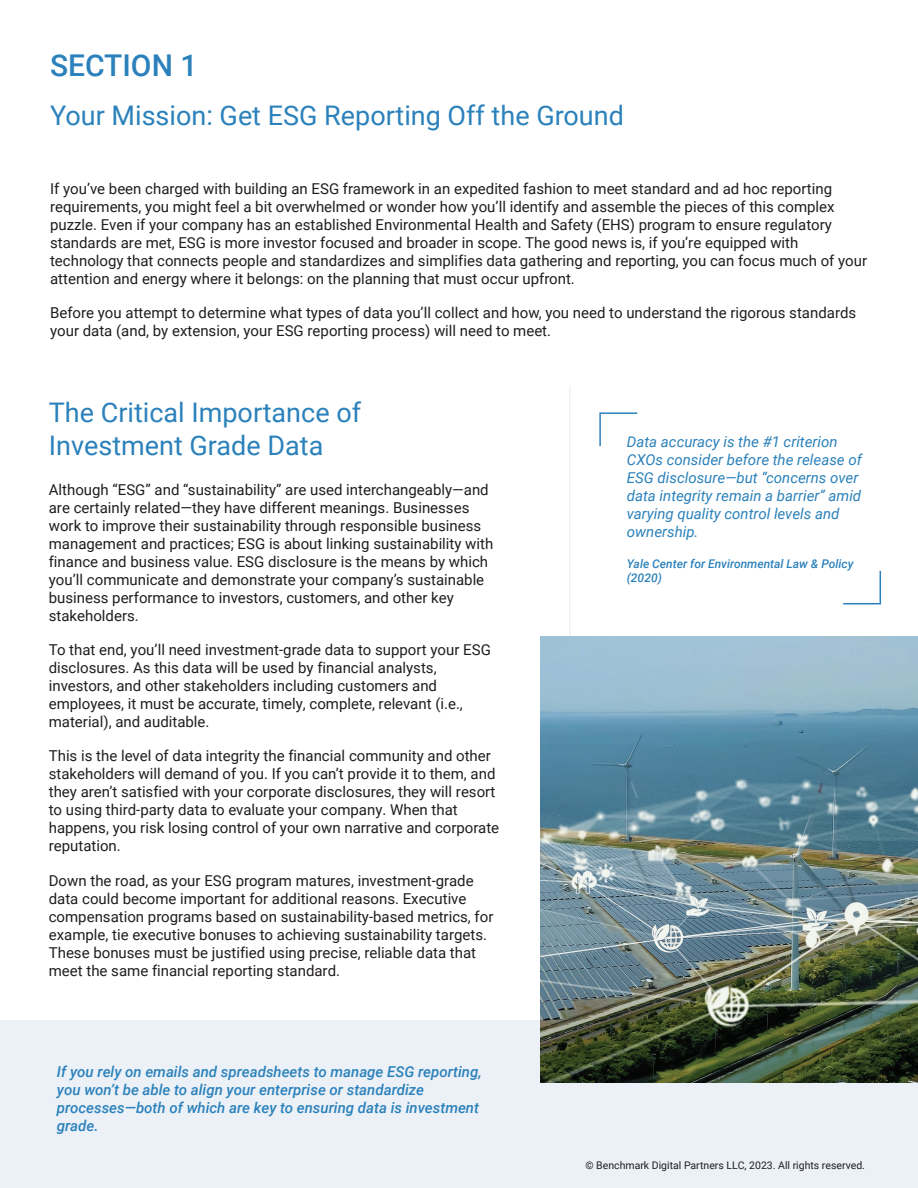
<style>
.page{position:relative;width:918px;height:1188px;background:#fff}
.page>*{position:absolute;margin:0;border:0;box-sizing:border-box;transform-origin:0 0}
.t1{font:500 30px "Roboto";color:#2b81bb}
.t2{font:27px/32.4px "Roboto";color:#2b81bb}
.t3{font:15px/18px "Roboto";color:#211d1e}
.t4{font:italic 500 15px/18px "Roboto";color:#2b81bb}
.t5{font:italic 15px/18px "Roboto";color:#2b81bb}
.t6{font:italic 500 12px/14.4px "Roboto";color:#2b81bb}
.t7{font:10.5px "Roboto";color:#211d1e}
</style>
<div class="page">
<hr style="left:570px;top:386px;width:1px;height:306px;background:#eaeaea">
<div style="left:0;top:1020px;width:918px;height:168px;background:#ebf1f7"></div>
<svg style="left:599px;top:412px;width:39px;height:34px"></svg>
<svg style="left:843px;top:570px;width:38px;height:35px"></svg>
<img style="left:540px;top:636px;width:378px;height:447px">
<h1 class="t1" style="left:50px;top:45px;width:149px">SECTION 1</h1>
<h2 class="t2" style="left:50px;top:98px;width:575px">Your Mission: Get ESG Reporting Off the Ground</h2>
<p class="t3" style="left:50px;top:179px;width:819px">If you’ve been charged with building an ESG framework in an expedited fashion to meet standard and ad hoc reporting requirements, you might feel a bit overwhelmed or wonder how you’ll identify and assemble the pieces of this complex puzzle. Even if your company has an established Environmental Health and Safety (EHS) program to ensure regulatory standards are met, ESG is more investor focused and broader in scope. The good news is, if you’re equipped with technology that connects people and standardizes and simplifies data gathering and reporting, you can focus much of your attention and energy where it belongs: on the planning that must occur upfront.</p>
<p class="t3" style="left:50px;top:303px;width:808px">Before you attempt to determine what types of data you’ll collect and how, you need to understand the rigorous standards your data (and, by extension, your ESG reporting process) will need to meet.</p>
<h2 class="t2" style="left:49px;top:395px;width:314px">The Critical Importance of<br>Investment Grade Data</h2>
<p class="t3" style="left:49px;top:480px;width:446px">Although “ESG” and “sustainability” are used interchangeably—and are certainly related—they have different meanings. Businesses work to improve their sustainability through responsible business management and practices; ESG is about linking sustainability with finance and business value. ESG disclosure is the means by which you’ll communicate and demonstrate your company’s sustainable business performance to investors, customers, and other key stakeholders.</p>
<p class="t3" style="left:49px;top:640px;width:444px">To that end, you’ll need investment-grade data to support your ESG disclosures. As this data will be used by financial analysts, investors, and other stakeholders including customers and employees, it must be accurate, timely, complete, relevant (i.e., material), and auditable.</p>
<p class="t3" style="left:49px;top:747px;width:452px">This is the level of data integrity the financial community and other stakeholders will demand of you. If you can’t provide it to them, and they aren’t satisfied with your corporate disclosures, they will resort to using third-party data to evaluate your company. When that happens, you risk losing control of your own narrative and corporate reputation.</p>
<p class="t3" style="left:49px;top:871px;width:446px">Down the road, as your ESG program matures, investment-grade data could become important for additional reasons. Executive compensation programs based on sustainability-based metrics, for example, tie executive bonuses to achieving sustainability targets.<br>These bonuses must be justified using precise, reliable data that meet the same financial reporting standard.</p>
<p class="t4" style="left:57px;top:1062px;width:426px">If you rely on emails and spreadsheets to manage ESG reporting, you won’t be able to align your enterprise or standardize processes—both of which are key to ensuring data is investment grade.</p>
<p class="t5" style="left:627px;top:432px;width:237px">Data accuracy is the #1 criterion<br>CXOs consider before the release of<br>ESG disclosure—but “concerns over data integrity remain a barrier” amid varying quality control levels and ownership.</p>
<p class="t6" style="left:627px;top:556px;width:228px">Yale Center for Environmental Law &amp; Policy (2020)</p>
<p class="t7" style="left:585px;top:1157px;width:281px">© Benchmark Digital Partners LLC, 2023. All rights reserved.</p>
</div>
